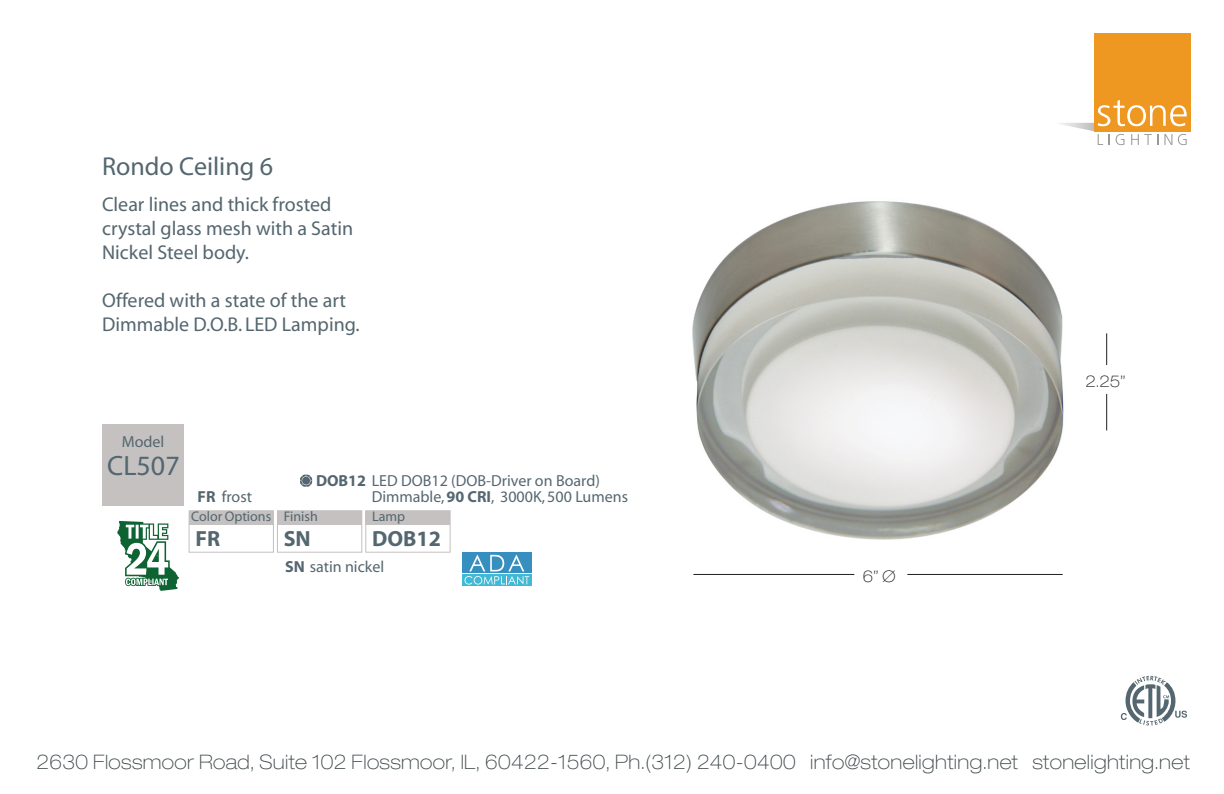
<style>
.page{position:relative;width:1224px;height:794px;background:#fff}
.page>*{position:absolute;margin:0;border:0;box-sizing:border-box;transform-origin:0 0}
.t1{font:28px "Myriad";color:#54666f}
.t2{font:26px "Myriad";color:#54666f}
.t3{font:700 22px "Myriad";color:#54666f}
.t4{font:20px/24px "Myriad";color:#54666f}
.t5{font:100 expanded 20px "Helvetica Neue LT Std";letter-spacing:.02em;color:#3f474a}
.t6{font:16px/16px "Myriad";color:#556771}
.t7{font:16px "Myriad";color:#54666f}
.t8{font:100 expanded 16px "Helvetica Neue LT Std";color:#231f20}
.t9{font:14px "Myriad";color:#54666f}
.s1{font-weight:700}
.s2{font-weight:700;color:#54666f}
</style>
<div class="page">
<div style="left:1095px;top:33px;width:96px;height:98px;background:#ee9821"></div>
<svg style="left:1059px;top:100px;width:132px;height:45px"></svg>
<svg style="left:1121px;top:676px;width:66px;height:49px"></svg>
<img style="left:692px;top:201px;width:416px;height:374px">
<hr style="left:907px;top:574px;width:156px;height:1px;background:#231f20">
<hr style="left:693px;top:574px;width:161px;height:1px;background:#231f20">
<hr style="left:1106px;top:333px;width:1px;height:32px;background:#231f20">
<hr style="left:1106px;top:394px;width:1px;height:36px;background:#231f20">
<div style="left:189px;top:510px;width:85px;height:43px;border:1px solid #c4c1c0"></div>
<div style="left:189px;top:511px;width:84px;height:13px;background:#c4c1c0"></div>
<div style="left:277px;top:510px;width:85px;height:43px;border:1px solid #c4c1c0"></div>
<div style="left:277px;top:511px;width:85px;height:13px;background:#c4c1c0"></div>
<div style="left:365px;top:510px;width:86px;height:43px;border:1px solid #c4c1c0"></div>
<div style="left:366px;top:511px;width:84px;height:13px;background:#c4c1c0"></div>
<svg style="left:300px;top:474px;width:12px;height:13px"></svg>
<div style="left:302px;top:477px;width:8px;height:8px;background:#54666f;border-radius:50%"></div>
<div style="left:102px;top:424px;width:82px;height:81px;background:#c4c1c0"></div>
<div style="left:462px;top:552px;width:70px;height:21px;background:#368fbf"></div>
<svg style="left:462px;top:574px;width:70px;height:12px"></svg>
<svg style="left:465px;top:555px;width:64px;height:29px"></svg>
<svg style="left:117px;top:521px;width:62px;height:70px"></svg>
<h2 class="t2" style="left:102px;top:153px;width:173px">Rondo Ceiling 6</h2>
<p class="t4" style="left:102px;top:193px;width:253px">Clear lines and thick frosted crystal glass mesh with a Satin<br>Nickel Steel body.</p>
<p class="t4" style="left:102px;top:289px;width:259px">Offered with a state of the art<br>Dimmable D.O.B. LED Lamping.</p>
<p class="t7" style="left:122px;top:433px;width:44px">Model</p>
<h1 class="t1" style="left:107px;top:451px;width:74px">CL507</h1>
<p class="t7" style="left:198px;top:489px;width:56px"><span class="s1">FR</span> frost</p>
<p class="t9" style="left:191px;top:510px;width:82px">Color Options</p>
<p class="t3" style="left:195px;top:527px;width:26px">FR</p>
<p class="t6" style="left:372px;top:473px;width:258px;text-indent:-56px"><span class="s2">DOB12</span> LED DOB12 (DOB-Driver on Board)<br>Dimmable, <span class="s1">90 CRI</span>, 3000K, 500 Lumens</p>
<p class="t9" style="left:284px;top:510px;width:36px">Finish</p>
<p class="t3" style="left:284px;top:527px;width:29px">SN</p>
<p class="t7" style="left:285px;top:559px;width:101px"><span class="s1">SN</span> satin nickel</p>
<p class="t9" style="left:372px;top:510px;width:34px">Lamp</p>
<p class="t3" style="left:372px;top:527px;width:70px">DOB12</p>
<p class="t8" style="left:863px;top:566px;width:34px">6” Ø</p>
<p class="t8" style="left:1085px;top:371px;width:42px">2.25”</p>
<p class="t5" style="left:37px;top:749px;width:1155px">2630 Flossmoor Road, Suite 102 Flossmoor, IL, 60422-1560, Ph.(312) 240-0400 info@stonelighting.net stonelighting.net</p>
</div>
